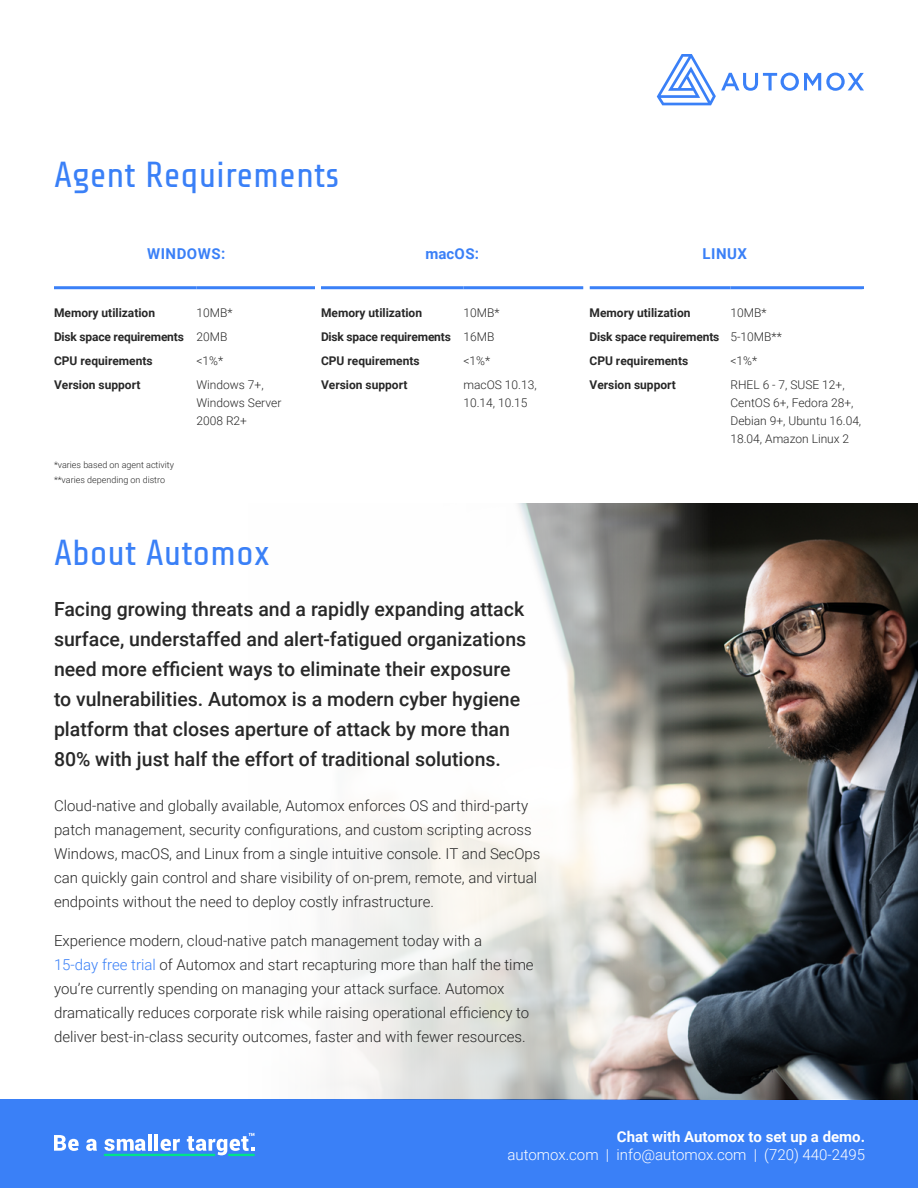
<style>
.page{position:relative;width:918px;height:1188px;background:#fff}
.page>*{position:absolute;margin:0;border:0;box-sizing:border-box;transform-origin:0 0}
.t1{font:36px "Share Tech";color:#3a80f7}
.t2{font:500 19.5px/30px "Roboto";color:#282828}
.t3{font:300 15px/24px "Roboto";color:#282828}
.t4{font:300 15px "Roboto";color:#fff}
.t5{font:700 15px "Roboto";color:#fff}
.t6{font:700 15px "Roboto";letter-spacing:.035em;color:#3a80f7}
.t7{font:700 12px/24px "Roboto";color:#282828}
.t8{font:300 12px/24px "Roboto";color:#282828}
.t9{font:300 9px/15px "Roboto";color:#282828}
.s1{color:#3a80f7}
</style>
<div class="page">
<div style="left:0;top:1100px;width:918px;height:88px;background:#3a80f7"></div>
<svg style="left:54px;top:1135px;width:25px;height:16px"></svg>
<svg style="left:86px;top:1139px;width:11px;height:12px"></svg>
<svg style="left:104px;top:1139px;width:42px;height:12px"></svg>
<hr style="left:148px;top:1134px;width:3px;height:17px;background:#fff">
<hr style="left:154px;top:1134px;width:4px;height:17px;background:#fff">
<svg style="left:161px;top:1139px;width:19px;height:12px"></svg>
<hr style="left:104px;top:1154px;width:111px;height:2px;background:#00e38a">
<hr style="left:228px;top:1154px;width:27px;height:2px;background:#00e38a">
<svg style="left:187px;top:1133px;width:68px;height:22px"></svg>
<img style="left:217px;top:504px;width:701px;height:596px">
<svg style="left:657px;top:54px;width:207px;height:51px"></svg>
<hr style="left:54px;top:286px;width:142px;height:3px;background:#3a80f7">
<hr style="left:196px;top:286px;width:119px;height:3px;background:#3a80f7">
<hr style="left:321px;top:286px;width:143px;height:3px;background:#3a80f7">
<hr style="left:464px;top:286px;width:120px;height:3px;background:#3a80f7">
<hr style="left:590px;top:286px;width:140px;height:3px;background:#3a80f7">
<hr style="left:730px;top:286px;width:134px;height:3px;background:#3a80f7">
<h1 class="t1" style="left:54px;top:156px;width:287px">Agent Requirements</h1>
<p class="t6" style="left:147px;top:243px;width:80px">WINDOWS:</p>
<p class="t6" style="left:425px;top:243px;width:55px">macOS:</p>
<p class="t6" style="left:703px;top:243px;width:46px">LINUX</p>
<p class="t7" style="left:54px;top:300px;width:131px">Memory utilization<br>Disk space requirements<br>CPU requirements<br>Version support</p>
<p class="t8" style="left:196px;top:300px;width:69px">10MB*<br>20MB<br>&lt;1%*<br>Windows 7+,</p>
<p class="t8" style="left:196px;top:393px;width:86px;line-height:18px">Windows Server<br>2008 R2+</p>
<p class="t9" style="left:54px;top:457px;width:122px">*varies based on agent activity **varies depending on distro</p>
<p class="t7" style="left:321px;top:300px;width:131px">Memory utilization<br>Disk space requirements<br>CPU requirements<br>Version support</p>
<p class="t8" style="left:464px;top:300px;width:75px">10MB*<br>16MB<br>&lt;1%*<br>macOS 10.13,</p>
<p class="t8" style="left:464px;top:390px;width:66px">10.14, 10.15</p>
<h1 class="t1" style="left:54px;top:535px;width:218px">About Automox</h1>
<p class="t2" style="left:54px;top:594px;width:474px">Facing growing threats and a rapidly expanding attack surface, understaffed and alert-fatigued organizations need more efficient ways to eliminate their exposure to vulnerabilities. Automox is a modern cyber hygiene platform that closes aperture of attack by more than 80% with just half the effort of traditional solutions.</p>
<p class="t3" style="left:54px;top:794px;width:488px">Cloud-native and globally available, Automox enforces OS and third-party patch management, security configurations, and custom scripting across Windows, macOS, and Linux from a single intuitive console. IT and SecOps can quickly gain control and share visibility of on-prem, remote, and virtual endpoints without the need to deploy costly infrastructure.</p>
<p class="t3" style="left:54px;top:929px;width:481px">Experience modern, cloud-native patch management today with a<br><span class="s1">15-day free trial</span> of Automox and start recapturing more than half the time you’re currently spending on managing your attack surface. Automox dramatically reduces corporate risk while raising operational efficiency to deliver best-in-class security outcomes, faster and with fewer resources.</p>
<p class="t7" style="left:590px;top:300px;width:131px">Memory utilization<br>Disk space requirements<br>CPU requirements<br>Version support</p>
<p class="t8" style="left:730px;top:300px;width:116px">10MB*<br>5-10MB**<br>&lt;1%*<br>RHEL 6 - 7, SUSE 12+,</p>
<p class="t8" style="left:730px;top:393px;width:132px;line-height:18px">CentOS 6+, Fedora 28+,<br>Debian 9+, Ubuntu 16.04,<br>18.04, Amazon Linux 2</p>
<p class="t5" style="left:617px;top:1126px;width:250px">Chat with Automox to set up a demo.</p>
<p class="t4" style="left:508px;top:1144px;width:359px">automox.com | info@automox.com | (720) 440-2495</p>
</div>
